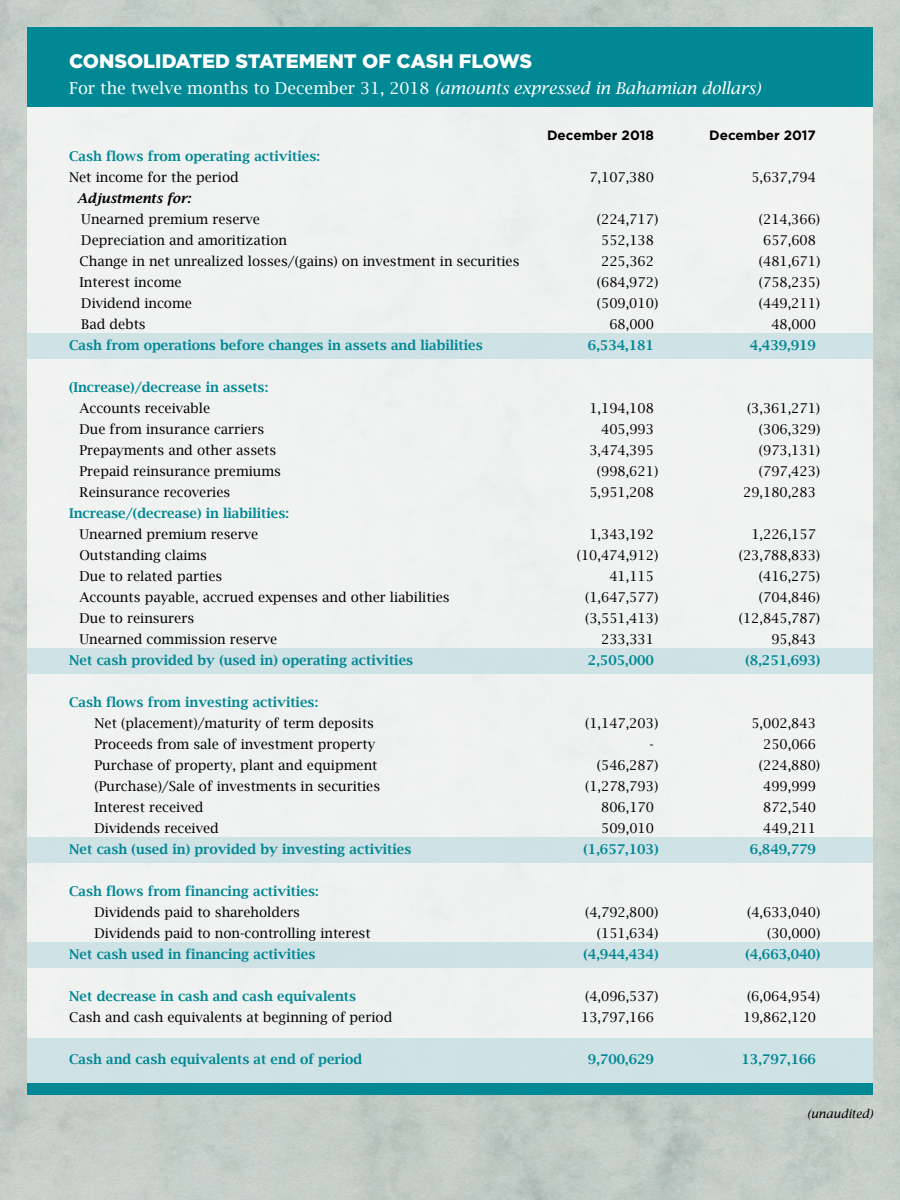
<style>
.page{position:relative;width:900px;height:1200px;background:#fff}
.page>*{position:absolute;margin:0;border:0;box-sizing:border-box;transform-origin:0 0}
.t1{font:900 19.5px "Gotham";color:#fff}
.t2{font:16.5px "Lucida Bright";color:#fff}
.t3{font:13.5px "Lucida Bright";color:#000}
.t4{font:600 13.5px "Lucida Bright";color:#008894}
.t5{font:700 13.5px "Gotham";color:#000}
.t6{font:italic 600 13.5px "Lucida Bright";color:#000}
.t7{font:italic 12px "Lucida Bright";color:#000}
.s1{font-style:italic}
</style>
<div class="page">
<div style="left:27px;top:54px;width:846px;height:1041px;background:#f0f2f1"></div>
<div style="left:27px;top:333px;width:846px;height:25px;background:#cfe2e5"></div>
<div style="left:27px;top:648px;width:846px;height:26px;background:#cfe2e5"></div>
<div style="left:27px;top:837px;width:846px;height:25px;background:#cfe2e5"></div>
<div style="left:27px;top:942px;width:846px;height:26px;background:#cfe2e5"></div>
<div style="left:27px;top:1038px;width:846px;height:46px;background:#cfe2e5"></div>
<div style="left:27px;top:27px;width:846px;height:79px;background:#008894"></div>
<div style="left:27px;top:1083px;width:846px;height:12px;background:#008894"></div>
<p class="t1" style="left:69px;top:49px;width:465px">CONSOLIDATED STATEMENT OF CASH FLOWS</p>
<p class="t2" style="left:69px;top:78px;width:693px">For the twelve months to December 31, 2018 <span class="s1">(amounts expressed in Bahamian dollars)</span></p>
<p class="t5" style="left:547px;top:127px;width:108px">December 2018</p>
<p class="t5" style="left:709px;top:127px;width:108px">December 2017</p>
<p class="t4" style="left:69px;top:148px;width:253px">Cash flows from operating activities:</p>
<p class="t3" style="left:69px;top:169px;width:171px">Net income for the period</p>
<p class="t3" style="left:589px;top:169px;width:66px">7,107,380</p>
<p class="t3" style="left:751px;top:169px;width:66px">5,637,794</p>
<p class="t6" style="left:77px;top:190px;width:115px">Adjustments for:</p>
<p class="t3" style="left:81px;top:211px;width:180px">Unearned premium reserve</p>
<p class="t3" style="left:597px;top:211px;width:63px">(224,717)</p>
<p class="t3" style="left:759px;top:211px;width:63px">(214,366)</p>
<p class="t3" style="left:81px;top:232px;width:207px">Depreciation and amoritization</p>
<p class="t3" style="left:601px;top:232px;width:54px">552,138</p>
<p class="t3" style="left:763px;top:232px;width:54px">657,608</p>
<p class="t3" style="left:80px;top:253px;width:441px">Change in net unrealized losses/(gains) on investment in securities</p>
<p class="t3" style="left:601px;top:253px;width:54px">225,362</p>
<p class="t3" style="left:759px;top:253px;width:63px">(481,671)</p>
<p class="t3" style="left:80px;top:274px;width:104px">Interest income</p>
<p class="t3" style="left:597px;top:274px;width:63px">(684,972)</p>
<p class="t3" style="left:759px;top:274px;width:63px">(758,235)</p>
<p class="t3" style="left:81px;top:295px;width:112px">Dividend income</p>
<p class="t3" style="left:597px;top:295px;width:63px">(509,010)</p>
<p class="t3" style="left:759px;top:295px;width:63px">(449,211)</p>
<p class="t3" style="left:81px;top:316px;width:66px">Bad debts</p>
<p class="t3" style="left:609px;top:316px;width:46px">68,000</p>
<p class="t3" style="left:771px;top:316px;width:46px">48,000</p>
<p class="t4" style="left:69px;top:337px;width:415px">Cash from operations before changes in assets and liabilities</p>
<p class="t4" style="left:588px;top:337px;width:68px">6,534,181</p>
<p class="t4" style="left:750px;top:337px;width:68px">4,439,919</p>
<p class="t4" style="left:69px;top:379px;width:201px">(Increase)/decrease in assets:</p>
<p class="t3" style="left:80px;top:400px;width:132px">Accounts receivable</p>
<p class="t3" style="left:589px;top:400px;width:66px">1,194,108</p>
<p class="t3" style="left:747px;top:400px;width:75px">(3,361,271)</p>
<p class="t3" style="left:80px;top:421px;width:186px">Due from insurance carriers</p>
<p class="t3" style="left:601px;top:421px;width:54px">405,993</p>
<p class="t3" style="left:759px;top:421px;width:63px">(306,329)</p>
<p class="t3" style="left:80px;top:442px;width:198px">Prepayments and other assets</p>
<p class="t3" style="left:589px;top:442px;width:66px">3,474,395</p>
<p class="t3" style="left:759px;top:442px;width:63px">(973,131)</p>
<p class="t3" style="left:80px;top:463px;width:203px">Prepaid reinsurance premiums</p>
<p class="t3" style="left:597px;top:463px;width:63px">(998,621)</p>
<p class="t3" style="left:759px;top:463px;width:63px">(797,423)</p>
<p class="t3" style="left:80px;top:484px;width:152px">Reinsurance recoveries</p>
<p class="t3" style="left:589px;top:484px;width:66px">5,951,208</p>
<p class="t3" style="left:743px;top:484px;width:74px">29,180,283</p>
<p class="t4" style="left:69px;top:505px;width:222px">Increase/(decrease) in liabilities:</p>
<p class="t3" style="left:80px;top:526px;width:180px">Unearned premium reserve</p>
<p class="t3" style="left:589px;top:526px;width:66px">1,343,192</p>
<p class="t3" style="left:751px;top:526px;width:66px">1,226,157</p>
<p class="t3" style="left:80px;top:547px;width:129px">Outstanding claims</p>
<p class="t3" style="left:577px;top:547px;width:83px">(10,474,912)</p>
<p class="t3" style="left:739px;top:547px;width:83px">(23,788,833)</p>
<p class="t3" style="left:80px;top:568px;width:144px">Due to related parties</p>
<p class="t3" style="left:609px;top:568px;width:46px">41,115</p>
<p class="t3" style="left:759px;top:568px;width:63px">(416,275)</p>
<p class="t3" style="left:80px;top:589px;width:372px">Accounts payable, accrued expenses and other liabilities</p>
<p class="t3" style="left:585px;top:589px;width:75px">(1,647,577)</p>
<p class="t3" style="left:759px;top:589px;width:63px">(704,846)</p>
<p class="t3" style="left:80px;top:610px;width:116px">Due to reinsurers</p>
<p class="t3" style="left:585px;top:610px;width:75px">(3,551,413)</p>
<p class="t3" style="left:739px;top:610px;width:83px">(12,845,787)</p>
<p class="t3" style="left:80px;top:631px;width:199px">Unearned commission reserve</p>
<p class="t3" style="left:601px;top:631px;width:54px">233,331</p>
<p class="t3" style="left:771px;top:631px;width:46px">95,843</p>
<p class="t4" style="left:69px;top:652px;width:346px">Net cash provided by (used in) operating activities</p>
<p class="t4" style="left:588px;top:652px;width:68px">2,505,000</p>
<p class="t4" style="left:746px;top:652px;width:76px">(8,251,693)</p>
<p class="t4" style="left:69px;top:694px;width:251px">Cash flows from investing activities:</p>
<p class="t3" style="left:95px;top:715px;width:281px">Net (placement)/maturity of term deposits</p>
<p class="t3" style="left:585px;top:715px;width:75px">(1,147,203)</p>
<p class="t3" style="left:751px;top:715px;width:66px">5,002,843</p>
<p class="t3" style="left:95px;top:736px;width:282px">Proceeds from sale of investment property</p>
<p class="t3" style="left:650px;top:736px;width:6px">-</p>
<p class="t3" style="left:763px;top:736px;width:54px">250,066</p>
<p class="t3" style="left:95px;top:757px;width:285px">Purchase of property, plant and equipment</p>
<p class="t3" style="left:597px;top:757px;width:63px">(546,287)</p>
<p class="t3" style="left:759px;top:757px;width:63px">(224,880)</p>
<p class="t3" style="left:95px;top:778px;width:287px">(Purchase)/Sale of investments in securities</p>
<p class="t3" style="left:585px;top:778px;width:75px">(1,278,793)</p>
<p class="t3" style="left:763px;top:778px;width:54px">499,999</p>
<p class="t3" style="left:95px;top:799px;width:111px">Interest received</p>
<p class="t3" style="left:601px;top:799px;width:54px">806,170</p>
<p class="t3" style="left:763px;top:799px;width:54px">872,540</p>
<p class="t3" style="left:95px;top:820px;width:126px">Dividends received</p>
<p class="t3" style="left:601px;top:820px;width:54px">509,010</p>
<p class="t3" style="left:763px;top:820px;width:54px">449,211</p>
<p class="t4" style="left:69px;top:841px;width:344px">Net cash (used in) provided by investing activities</p>
<p class="t4" style="left:584px;top:841px;width:76px">(1,657,103)</p>
<p class="t4" style="left:750px;top:841px;width:68px">6,849,779</p>
<p class="t4" style="left:69px;top:883px;width:251px">Cash flows from financing activities:</p>
<p class="t3" style="left:95px;top:904px;width:207px">Dividends paid to shareholders</p>
<p class="t3" style="left:585px;top:904px;width:75px">(4,792,800)</p>
<p class="t3" style="left:747px;top:904px;width:75px">(4,633,040)</p>
<p class="t3" style="left:95px;top:925px;width:278px">Dividends paid to non-controlling interest</p>
<p class="t3" style="left:597px;top:925px;width:63px">(151,634)</p>
<p class="t3" style="left:767px;top:925px;width:55px">(30,000)</p>
<p class="t4" style="left:69px;top:946px;width:248px">Net cash used in financing activities</p>
<p class="t4" style="left:584px;top:946px;width:76px">(4,944,434)</p>
<p class="t4" style="left:746px;top:946px;width:76px">(4,663,040)</p>
<p class="t4" style="left:69px;top:988px;width:289px">Net decrease in cash and cash equivalents</p>
<p class="t3" style="left:585px;top:988px;width:75px">(4,096,537)</p>
<p class="t3" style="left:747px;top:988px;width:75px">(6,064,954)</p>
<p class="t3" style="left:69px;top:1009px;width:325px">Cash and cash equivalents at beginning of period</p>
<p class="t3" style="left:581px;top:1009px;width:74px">13,797,166</p>
<p class="t3" style="left:743px;top:1009px;width:74px">19,862,120</p>
<p class="t4" style="left:69px;top:1051px;width:295px">Cash and cash equivalents at end of period</p>
<p class="t4" style="left:588px;top:1051px;width:68px">9,700,629</p>
<p class="t4" style="left:742px;top:1051px;width:76px">13,797,166</p>
<p class="t7" style="left:807px;top:1107px;width:67px">(unaudited)</p>
</div>
